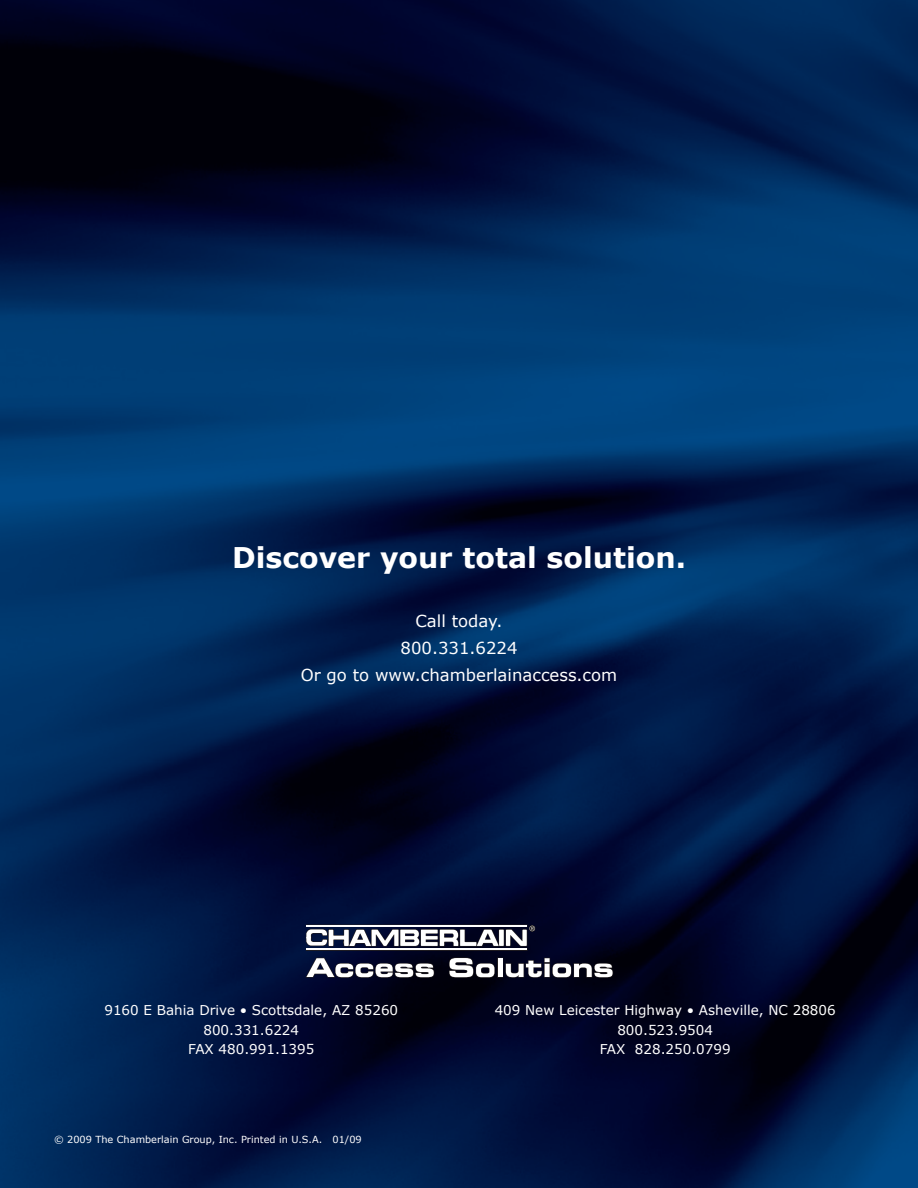
<style>
.page{position:relative;width:918px;height:1188px;background:#fff}
.page>*{position:absolute;margin:0;border:0;box-sizing:border-box;transform-origin:0 0}
.Preformatted_Text{font:700 28.5px "Verdana";color:#fff}
.Preformatted_Text-2{font:16.5px "Verdana";color:#fff}
.t1{font:13.5px "Verdana";color:#fff}
.t2{font:9.75px "Verdana";color:#fff}
</style>
<div class="page">
<img style="left:0;top:0;width:918px;height:1188px">
<div style="left:306px;top:948px;width:222px;height:3px;background:#231f20;border:1px solid #231f20"></div>
<hr style="left:306px;top:949px;width:221px;height:1px;background:#fff">
<svg style="left:305px;top:925px;width:231px;height:22px"></svg>
<svg style="left:497px;top:958px;width:6px;height:20px"></svg>
<svg style="left:304px;top:957px;width:131px;height:21px"></svg>
<svg style="left:448px;top:957px;width:48px;height:21px"></svg>
<div style="left:498px;top:958px;width:5px;height:19px;background:#fff"></div>
<svg style="left:505px;top:957px;width:109px;height:21px"></svg>
<p class="Preformatted_Text" style="left:232px;top:539px;width:455px">Discover your total solution.</p>
<p class="Preformatted_Text-2" style="left:415px;top:611px;width:89px">Call today.</p>
<p class="Preformatted_Text-2" style="left:401px;top:638px;width:118px">800.331.6224</p>
<p class="Preformatted_Text-2" style="left:301px;top:665px;width:318px">Or go to www.chamberlainaccess.com</p>
<p class="t1" style="left:104px;top:1002px;width:295px">9160 E Bahia Drive • Scottsdale, AZ 85260</p>
<p class="t1" style="left:203px;top:1021px;width:97px">800.331.6224</p>
<p class="t1" style="left:188px;top:1041px;width:128px">FAX 480.991.1395</p>
<p class="t2" style="left:54px;top:1133px;width:309px">© 2009 The Chamberlain Group, Inc. Printed in U.S.A. 01/09</p>
<p class="t1" style="left:495px;top:1002px;width:343px">409 New Leicester Highway • Asheville, NC 28806</p>
<p class="t1" style="left:617px;top:1021px;width:97px">800.523.9504</p>
<p class="t1" style="left:600px;top:1041px;width:132px">FAX 828.250.0799</p>
</div>
